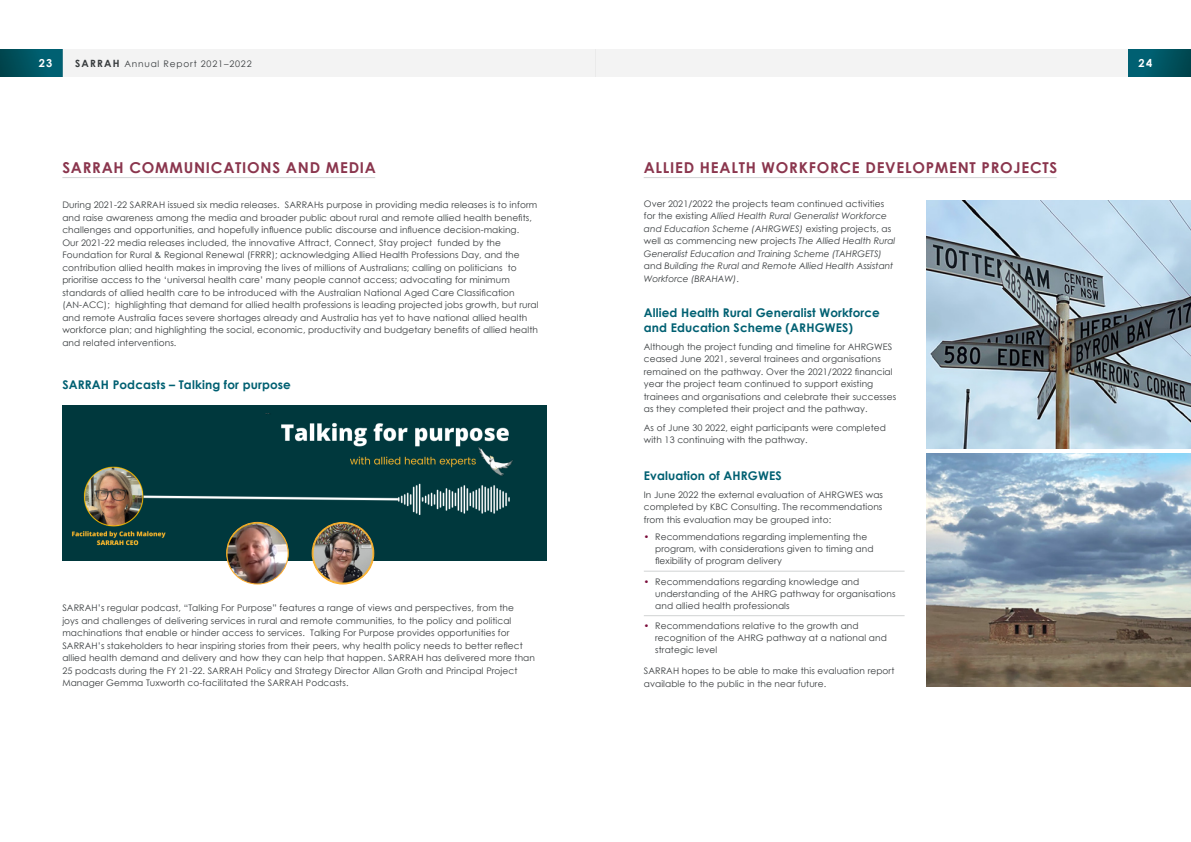
<style>
.page{position:relative;width:1191px;height:842px;background:#fff}
.page>*{position:absolute;margin:0;border:0;box-sizing:border-box;transform-origin:0 0}
.t1{font:700 15px "Century Gothic";letter-spacing:.05em;color:#8a354d}
.t2{font:700 12px/15px "Century Gothic";letter-spacing:.01em;color:#006072}
.t3{font:700 11px "Century Gothic";color:#fff}
.t4{font:9px/12.5px "Century Gothic";letter-spacing:.01em;color:#373b3d}
.t5{font:italic 9px/12.5px "Century Gothic";color:#373b3d}
.t6{font:9px "Century Gothic";letter-spacing:.09em;color:#373b3d}
.s1{font-weight:700;font-size:10px}
.s2{font-style:normal}
.s3{color:#7a0c3a}
</style>
<div class="page">
<div style="left:0;top:50px;width:62px;height:27px;background:linear-gradient(to right,#00454d,#006579)"></div>
<div style="left:62px;top:50px;width:533px;height:27px;background:#f3f3f3"></div>
<div style="left:595px;top:50px;width:551px;height:27px;background:#f3f3f3"></div>
<div style="left:1128px;top:50px;width:63px;height:27px;background:linear-gradient(to right,#00667a,#00464e)"></div>
<div style="left:62px;top:405px;width:485px;height:156px;background:#00383d"></div>
<hr style="left:62px;top:177px;width:313px;height:1px;background:#d1d3d4">
<img style="left:926px;top:200px;width:265px;height:248px">
<hr style="left:643px;top:177px;width:413px;height:1px;background:#d1d3d4">
<hr style="left:644px;top:571px;width:260px;height:1px;background:#d1d3d4">
<hr style="left:644px;top:615px;width:260px;height:1px;background:#d1d3d4">
<img style="left:926px;top:454px;width:265px;height:233px">
<img style="left:71px;top:413px;width:442px;height:138px">
<img style="left:227px;top:522px;width:61px;height:62px;border-radius:31px">
<div style="left:226px;top:522px;width:63px;height:62px;border:1px solid #fbac31;border-radius:50%"></div>
<img style="left:312px;top:522px;width:62px;height:62px;border-radius:30px">
<div style="left:312px;top:522px;width:62px;height:62px;border:1px solid #fbac31;border-radius:50%"></div>
<p class="t3" style="left:39px;top:54px;width:15px">23</p>
<p class="t6" style="left:75px;top:57px;width:178px"><span class="s1">SARRAH</span> Annual Report 2021–2022</p>
<p class="t3" style="left:1138px;top:54px;width:15px">24</p>
<h1 class="t1" style="left:62px;top:156px;width:315px">SARRAH COMMUNICATIONS AND MEDIA</h1>
<p class="t4" style="left:62px;top:198px;width:478px">During 2021-22 SARRAH issued six media releases. SARRAHs purpose in providing media releases is to inform and raise awareness among the media and broader public about rural and remote allied health benefits, challenges and opportunities, and hopefully influence public discourse and influence decision-making.<br>Our 2021-22 media releases included, the innovative Attract, Connect, Stay project funded by the Foundation for Rural &amp; Regional Renewal (FRRR); acknowledging Allied Health Professions Day, and the contribution allied health makes in improving the lives of millions of Australians; calling on politicians to prioritise access to the ‘universal health care’ many people cannot access; advocating for minimum standards of allied health care to be introduced with the Australian National Aged Care Classification (AN-ACC); highlighting that demand for allied health professions is leading projected jobs growth, but rural and remote Australia faces severe shortages already and Australia has yet to have national allied health workforce plan; and highlighting the social, economic, productivity and budgetary benefits of allied health and related interventions.</p>
<h2 class="t2" style="left:62px;top:376px;width:230px">SARRAH Podcasts – Talking for purpose</h2>
<p class="t4" style="left:62px;top:601px;width:474px">SARRAH’s regular podcast, “Talking For Purpose” features a range of views and perspectives, from the<br>joys and challenges of delivering services in rural and remote communities, to the policy and political machinations that enable or hinder access to services. Talking For Purpose provides opportunities for SARRAH’s stakeholders to hear inspiring stories from their peers, why health policy needs to better reflect allied health demand and delivery and how they can help that happen. SARRAH has delivered more than 25 podcasts during the FY 21-22. SARRAH Policy and Strategy Director Allan Groth and Principal Project Manager Gemma Tuxworth co-facilitated the SARRAH Podcasts.</p>
<h1 class="t1" style="left:643px;top:156px;width:415px">ALLIED HEALTH WORKFORCE DEVELOPMENT PROJECTS</h1>
<p class="t5" style="left:644px;top:197px;width:253px"><span class="s2">Over 2021/2022 the projects team continued activities for the existing</span> Allied Health Rural Generalist Workforce and Education Scheme (AHRGWES) <span class="s2">existing projects, as well as commencing new projects</span> The Allied Health Rural Generalist Education and Training Scheme (TAHRGETS) <span class="s2">and</span> Building the Rural and Remote Allied Health Assistant Workforce (BRAHAW)<span class="s2">.</span></p>
<h2 class="t2" style="left:644px;top:304px;width:238px">Allied Health Rural Generalist Workforce and Education Scheme (ARHGWES)</h2>
<p class="t4" style="left:644px;top:340px;width:254px">Although the project funding and timeline for AHRGWES ceased June 2021, several trainees and organisations remained on the pathway. Over the 2021/2022 financial year the project team continued to support existing trainees and organisations and celebrate their successes as they completed their project and the pathway.</p>
<p class="t4" style="left:644px;top:421px;width:243px">As of June 30 2022, eight participants were completed with 13 continuing with the pathway.</p>
<h2 class="t2" style="left:644px;top:467px;width:139px">Evaluation of AHRGWES</h2>
<p class="t4" style="left:644px;top:488px;width:241px;text-align:justify">In June 2022 the external evaluation of AHRGWES was completed by KBC Consulting. The recommendations from this evaluation may be grouped into:</p>
<p class="t4" style="left:655px;top:531px;width:220px;line-height:12px;text-indent:-11px"><span class="s3">•</span> Recommendations regarding implementing the program, with considerations given to timing and flexibility of program delivery</p>
<p class="t4" style="left:655px;top:575px;width:242px;line-height:12px;text-indent:-11px"><span class="s3">•</span> Recommendations regarding knowledge and understanding of the AHRG pathway for organisations and allied health professionals</p>
<p class="t4" style="left:655px;top:620px;width:233px;line-height:12px;text-indent:-11px"><span class="s3">•</span> Recommendations relative to the growth and recognition of the AHRG pathway at a national and strategic level</p>
<p class="t4" style="left:644px;top:665px;width:252px">SARRAH hopes to be able to make this evaluation report available to the public in the near future.</p>
</div>
